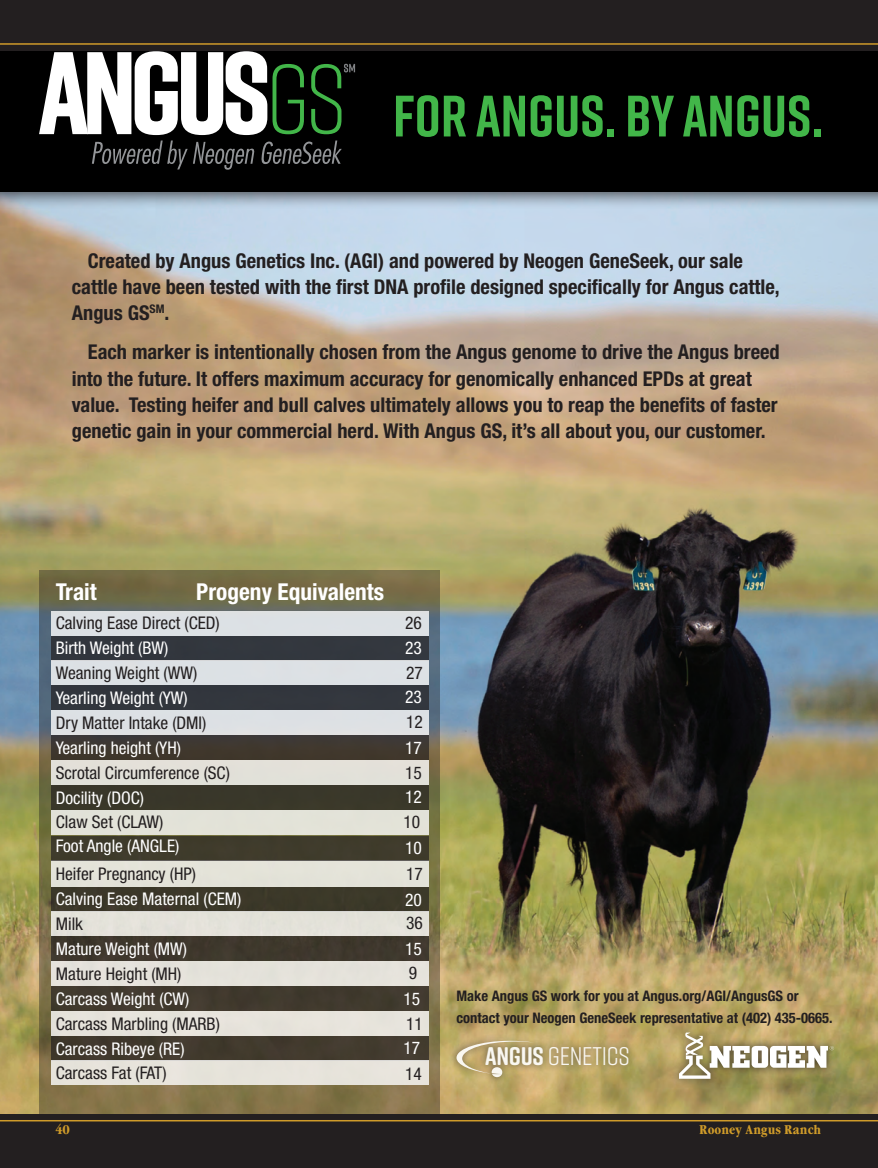
<style>
.page{position:relative;width:878px;height:1168px;background:#fff}
.page>*{position:absolute;margin:0;border:0;box-sizing:border-box;transform-origin:0 0}
.t1{font:700 58.2px "Rift";color:#42b649}
.t2{font:25.5px "Rift";letter-spacing:-.01em;color:#fff;scale:1.06 1}
.t3{font:700 condensed 23.25px "Helvetica Neue LT Std";color:#fff}
.t4{font:700 condensed 20.4px/26.2px "Helvetica Neue LT Std";color:#231f20}
.t5{font:condensed 17.4px "Helvetica Neue LT Std";color:#231f20}
.t6{font:condensed 17.4px "Helvetica Neue LT Std";color:#fff}
.t7{font:700 condensed 14.55px/21.9px "Helvetica Neue LT Std";color:#231f20}
.t8{font:700 12px "Garamond Cond";letter-spacing:-.005em;color:#cf9b2a}
.s1{font-family:"Rift Soft";font-weight:700}
</style>
<div class="page">
<img style="left:0;top:210px;width:878px;height:904px">
<div style="left:449px;top:1033px;width:187px;height:52px;background:#231f20;opacity:.75"></div>
<svg style="left:456px;top:1041px;width:78px;height:36px"></svg>
<div style="left:671px;top:1025px;width:169px;height:61px;background:#231f20;opacity:.75"></div>
<svg style="left:679px;top:1032px;width:155px;height:47px"></svg>
<div style="left:0;top:51px;width:878px;height:159px;background:#231f20;opacity:.75"></div>
<div style="left:0;top:51px;width:878px;height:141px;background:#000"></div>
<svg style="left:39px;top:51px;width:316px;height:119px"></svg>
<svg style="left:39px;top:570px;width:400px;height:544px"></svg>
<div style="left:51px;top:611px;width:378px;height:25px;background:#dce1e5"></div>
<div style="left:51px;top:636px;width:378px;height:24px;background:#32373e"></div>
<div style="left:51px;top:660px;width:378px;height:25px;background:#dce1e5"></div>
<div style="left:51px;top:685px;width:378px;height:25px;background:#32363d"></div>
<div style="left:51px;top:710px;width:378px;height:25px;background:#dde1e4"></div>
<div style="left:51px;top:735px;width:378px;height:25px;background:#3f382f"></div>
<div style="left:51px;top:760px;width:378px;height:25px;background:#e2e0d9"></div>
<div style="left:51px;top:785px;width:378px;height:25px;background:#39372a"></div>
<div style="left:51px;top:860px;width:378px;height:26px;background:#e4e3d9"></div>
<div style="left:51px;top:886px;width:378px;height:25px;background:#3c3829"></div>
<div style="left:51px;top:911px;width:378px;height:25px;background:#e3e2d9"></div>
<div style="left:51px;top:936px;width:378px;height:25px;background:#3e382c"></div>
<div style="left:51px;top:961px;width:378px;height:25px;background:#e4e2db"></div>
<div style="left:51px;top:986px;width:378px;height:25px;background:#413a2e"></div>
<div style="left:51px;top:1011px;width:378px;height:25px;background:#e7e4db"></div>
<div style="left:51px;top:1036px;width:378px;height:24px;background:#423a2e"></div>
<div style="left:51px;top:1060px;width:378px;height:25px;background:#e7e3db"></div>
<div style="left:51px;top:836px;width:377px;height:24px;background:#3f3b2b"></div>
<div style="left:51px;top:810px;width:377px;height:25px;background:#e3e2d8"></div>
<div style="left:0;top:1114px;width:878px;height:54px;background:#231f20"></div>
<div style="left:0;top:0;width:878px;height:51px;background:#231f20"></div>
<hr style="left:0;top:1120px;width:878px;height:1px;background:#cf9b2a">
<hr style="left:0;top:43px;width:878px;height:2px;background:#cf9b2a">
<h1 class="t1" style="left:393px;top:74px;width:431px">FOR ANGUS. BY ANGUS.</h1>
<p class="t4" style="left:72px;top:247px;width:709px;text-indent:16px">Created by Angus Genetics Inc. (AGI) and powered by Neogen GeneSeek, our sale cattle have been tested with the first DNA profile designed specifically for Angus cattle,<br>Angus GS<sup>SM</sup>.</p>
<p class="t4" style="left:72px;top:339px;width:709px;text-indent:16px">Each marker is intentionally chosen from the Angus genome to drive the Angus breed into the future. It offers maximum accuracy for genomically enhanced EPDs at great value. Testing heifer and bull calves ultimately allows you to reap the benefits of faster genetic gain in your commercial herd. With Angus GS, it’s all about you, our customer.</p>
<p class="t3" style="left:56px;top:577px;width:42px">Trait</p>
<p class="t3" style="left:196px;top:577px;width:189px">Progeny Equivalents</p>
<p class="t5" style="left:56px;top:613px;width:165px">Calving Ease Direct (CED)</p>
<p class="t6" style="left:56px;top:638px;width:114px">Birth Weight (BW)</p>
<p class="t5" style="left:405px;top:613px;width:18px">26</p>
<p class="t6" style="left:405px;top:637px;width:18px">23</p>
<p class="t5" style="left:56px;top:663px;width:143px">Weaning Weight (WW)</p>
<p class="t6" style="left:56px;top:688px;width:133px">Yearling Weight (YW)</p>
<p class="t5" style="left:56px;top:713px;width:152px">Dry Matter Intake (DMI)</p>
<p class="t5" style="left:406px;top:663px;width:18px">27</p>
<p class="t5" style="left:406px;top:712px;width:18px">12</p>
<p class="t6" style="left:405px;top:687px;width:18px">23</p>
<p class="t6" style="left:56px;top:738px;width:127px">Yearling height (YH)</p>
<p class="t6" style="left:405px;top:737px;width:18px">17</p>
<p class="t5" style="left:56px;top:762px;width:176px">Scrotal Circumference (SC)</p>
<p class="t6" style="left:56px;top:787px;width:90px">Docility (DOC)</p>
<p class="t5" style="left:405px;top:762px;width:18px">15</p>
<p class="t6" style="left:405px;top:787px;width:18px">12</p>
<p class="t5" style="left:56px;top:812px;width:109px">Claw Set (CLAW)</p>
<p class="t6" style="left:56px;top:835px;width:125px">Foot Angle (ANGLE)</p>
<p class="t5" style="left:403px;top:812px;width:18px">10</p>
<p class="t6" style="left:405px;top:838px;width:18px">10</p>
<p class="t5" style="left:56px;top:864px;width:142px">Heifer Pregnancy (HP)</p>
<p class="t5" style="left:406px;top:864px;width:18px">17</p>
<p class="t6" style="left:56px;top:889px;width:187px">Calving Ease Maternal (CEM)</p>
<p class="t5" style="left:56px;top:914px;width:29px">Milk</p>
<p class="t6" style="left:56px;top:939px;width:133px">Mature Weight (MW)</p>
<p class="t5" style="left:56px;top:963px;width:127px">Mature Height (MH)</p>
<p class="t6" style="left:56px;top:988px;width:135px">Carcass Weight (CW)</p>
<p class="t5" style="left:56px;top:1013px;width:166px">Carcass Marbling (MARB)</p>
<p class="t6" style="left:56px;top:1038px;width:130px">Carcass Ribeye (RE)</p>
<p class="t5" style="left:56px;top:1063px;width:112px">Carcass Fat (FAT)</p>
<p class="t6" style="left:405px;top:889px;width:18px">20</p>
<p class="t5" style="left:406px;top:913px;width:18px">36</p>
<p class="t6" style="left:405px;top:939px;width:18px">15</p>
<p class="t5" style="left:409px;top:963px;width:10px">9</p>
<p class="t6" style="left:403px;top:988px;width:18px">15</p>
<p class="t6" style="left:403px;top:1038px;width:18px">17</p>
<p class="t5" style="left:406px;top:1013px;width:18px">11</p>
<p class="t5" style="left:405px;top:1064px;width:18px">14</p>
<p class="t7" style="left:456px;top:985px;width:377px">Make Angus GS work for you at Angus.org/AGI/AngusGS or contact your Neogen GeneSeek representative at (402) 435-0665.</p>
<p class="t2" style="left:485px;top:1038px;width:138px"><span class="s1">ANGUS</span> GENETICS</p>
<p class="t8" style="left:55px;top:1122px;width:16px">40</p>
<p class="t8" style="left:699px;top:1122px;width:123px">Rooney Angus Ranch</p>
</div>
